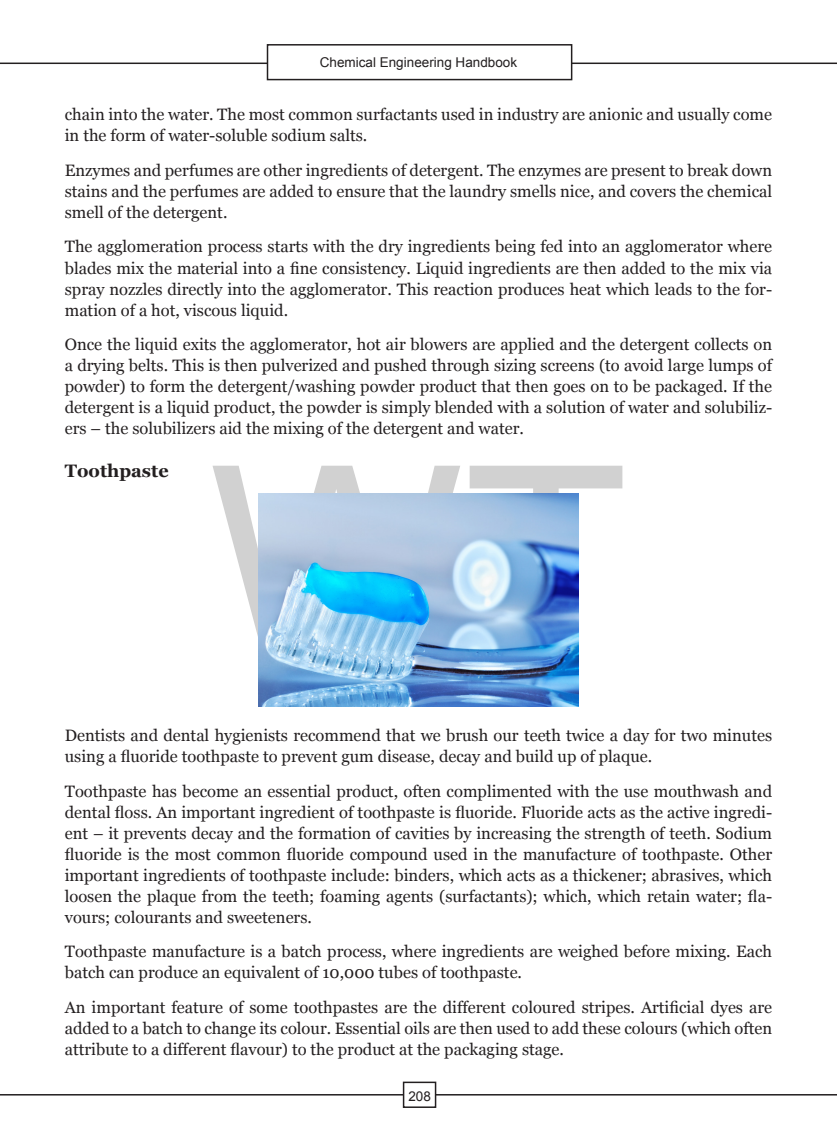
<style>
.page{position:relative;width:837px;height:1134px;background:#fff}
.page>*{position:absolute;margin:0;border:0;box-sizing:border-box;transform-origin:0 0}
.t1{font:269.25px "Arial";color:#d1d1d1}
.Sub_Head{font:700 18px "Georgia";color:#231f20}
.t2{font:16.5px/21px "Georgia";color:#231f20;text-align:justify}
.t3{font:13.5px "Arial";color:#231f20}
</style>
<div class="page">
<hr style="left:0;top:1094px;width:837px;height:2px;background:#231f20">
<div style="left:404px;top:1082px;width:32px;height:25px;background:#fff"></div>
<div style="left:403px;top:1082px;width:33px;height:26px;border:2px solid #231f20"></div>
<hr style="left:0;top:63px;width:837px;height:1px;background:#231f20">
<div style="left:268px;top:45px;width:304px;height:35px;background:#fff"></div>
<div style="left:267px;top:44px;width:305px;height:36px;border:2px solid #231f20"></div>
<img style="left:259px;top:493px;width:319px;height:214px">
<p class="t3" style="left:320px;top:53px;width:199px">Chemical Engineering Handbook</p>
<p class="t2" style="left:65px;top:105px;width:709px">chain into the water. The most common surfactants used in industry are anionic and usually come in the form of water-soluble sodium salts.</p>
<p class="t2" style="left:65px;top:160px;width:709px">Enzymes and perfumes are other ingredients of detergent. The enzymes are present to break down stains and the perfumes are added to ensure that the laundry smells nice, and covers the chemical smell of the detergent.</p>
<p class="t2" style="left:65px;top:237px;width:709px">The agglomeration process starts with the dry ingredients being fed into an agglomerator where blades mix the material into a fine consistency. Liquid ingredients are then added to the mix via spray nozzles directly into the agglomerator. This reaction produces heat which leads to the for&shy;mation of a hot, viscous liquid.</p>
<p class="t2" style="left:65px;top:334px;width:709px">Once the liquid exits the agglomerator, hot air blowers are applied and the detergent collects on a drying belts. This is then pulverized and pushed through sizing screens (to avoid large lumps of powder) to form the detergent/washing powder product that then goes on to be packaged. If the detergent is a liquid product, the powder is simply blended with a solution of water and solubiliz&shy;ers – the solubilizers aid the mixing of the detergent and water.</p>
<p class="Sub_Head" style="left:65px;top:459px;width:105px">Toothpaste</p>
<h1 class="t1" style="left:209px;top:388px;width:420px">WT</h1>
<p class="t2" style="left:65px;top:725px;width:709px">Dentists and dental hygienists recommend that we brush our teeth twice a day for two minutes using a fluoride toothpaste to prevent gum disease, decay and build up of plaque.</p>
<p class="t2" style="left:65px;top:781px;width:709px">Toothpaste has become an essential product, often complimented with the use mouthwash and dental floss. An important ingredient of toothpaste is fluoride. Fluoride acts as the active ingredi&shy;ent – it prevents decay and the formation of cavities by increasing the strength of teeth. Sodium fluoride is the most common fluoride compound used in the manufacture of toothpaste. Other important ingredients of toothpaste include: binders, which acts as a thickener; abrasives, which loosen the plaque from the teeth; foaming agents (surfactants); which, which retain water; fla&shy;vours; colourants and sweeteners.</p>
<p class="t2" style="left:65px;top:941px;width:709px">Toothpaste manufacture is a batch process, where ingredients are weighed before mixing. Each batch can produce an equivalent of 10,000 tubes of toothpaste.</p>
<p class="t2" style="left:65px;top:997px;width:709px">An important feature of some toothpastes are the different coloured stripes. Artificial dyes are added to a batch to change its colour. Essential oils are then used to add these colours (which often attribute to a different flavour) to the product at the packaging stage.</p>
<p class="t3" style="left:408px;top:1087px;width:24px">208</p>
</div>
